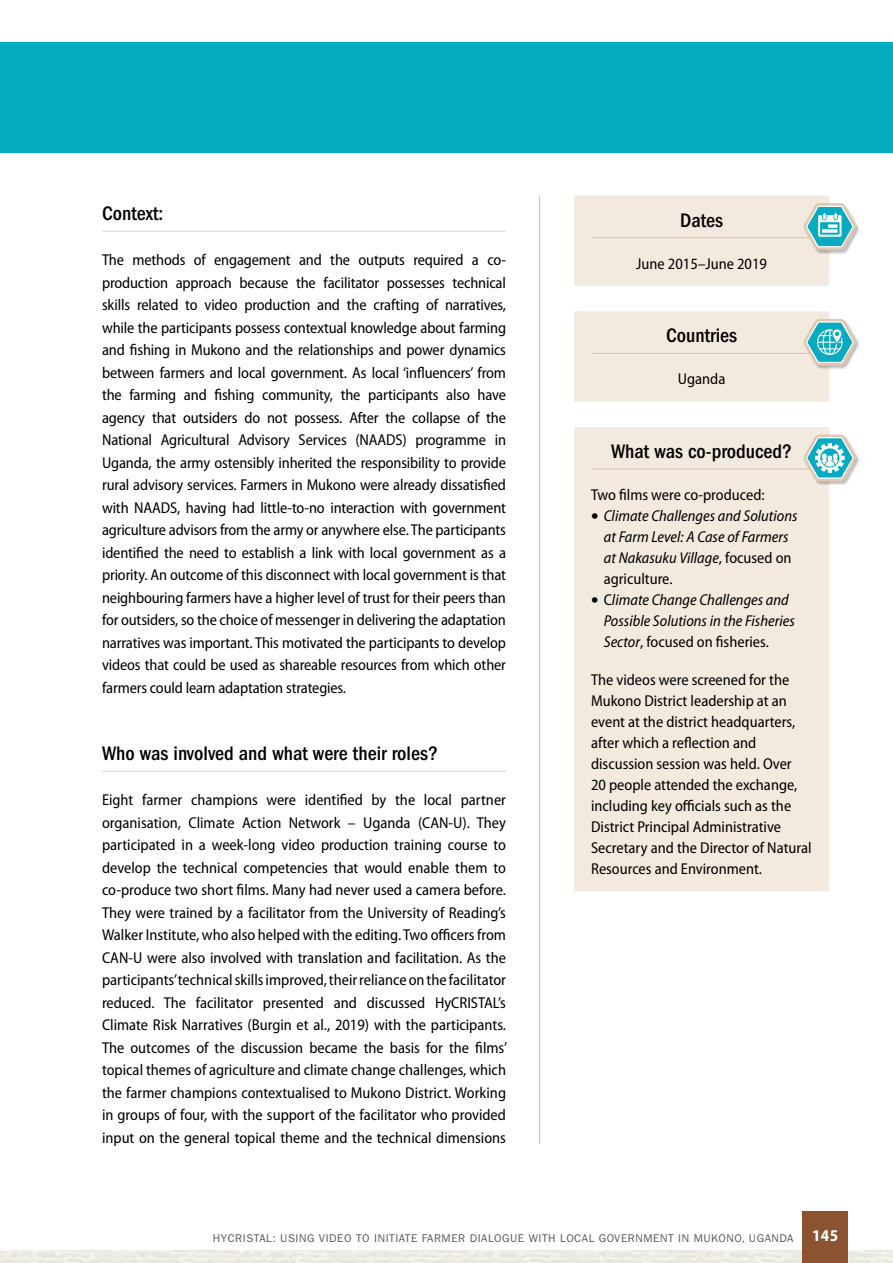
<style>
.page{position:relative;width:893px;height:1263px;background:#fff}
.page>*{position:absolute;margin:0;border:0;box-sizing:border-box;transform-origin:0 0}
.t1{font:500 condensed 20.25px "ITC Franklin Gothic Std";color:#000}
.t2{font:700 semi-condensed 16.5px "Myriad Pro";color:#fff}
.t3{font:semi-condensed 15.75px/22.5px "Myriad Pro";color:#000;text-align:justify}
.t4{font:italic semi-condensed 15.75px/21px "Myriad Pro";color:#000}
.t5{font:11.25px "ITC Franklin Gothic Std";letter-spacing:.05em;color:#58595b}
.s1{font-style:normal;font-size:27px}
.s2{font-style:normal}
</style>
<div class="page">
<hr style="left:539px;top:196px;width:1px;height:948px;background:#bcbec0">
<div style="left:0;top:43px;width:893px;height:110px;background:#05acc1"></div>
<svg style="left:574px;top:196px;width:255px;height:695px;background:#f2ebe0"></svg>
<hr style="left:591px;top:237px;width:221px;height:1px;background:#dfc7b0">
<hr style="left:591px;top:353px;width:221px;height:1px;background:#dfc7b0">
<hr style="left:591px;top:468px;width:221px;height:2px;background:#dfc7b0">
<div style="left:804px;top:203px;width:56px;height:51px;background:#000;opacity:.25"></div>
<svg style="left:803px;top:203px;width:54px;height:47px"></svg>
<div style="left:804px;top:319px;width:56px;height:50px;background:#000;opacity:.25"></div>
<svg style="left:803px;top:319px;width:54px;height:47px;background:#8bcdd1"></svg>
<div style="left:804px;top:435px;width:56px;height:50px;background:#000;opacity:.25"></div>
<svg style="left:803px;top:434px;width:54px;height:48px"></svg>
<hr style="left:102px;top:231px;width:404px;height:1px;background:#e9dac5">
<hr style="left:102px;top:771px;width:404px;height:1px;background:#e9dac5">
<img style="left:0;top:1250px;width:893px;height:13px">
<div style="left:803px;top:1212px;width:45px;height:51px;background:#8b5330"></div>
<p class="t1" style="left:102px;top:202px;width:63px">Context:</p>
<p class="t3" style="left:102px;top:248px;width:405px">The methods of engagement and the outputs required a co&shy;production approach because the facilitator possesses technical skills related to video production and the crafting of narratives, while the participants possess contextual knowledge about farming and fishing in Mukono and the relationships and power dynamics between farmers and local government. As local ‘influencers’ from the farming and fishing community, the participants also have agency that outsiders do not possess. After the collapse of the National Agricultural Advisory Services (NAADS) programme in Uganda, the army ostensibly inherited the responsibility to provide rural advisory services. Farmers in Mukono were already dissatisfied with NAADS, having had little-to-no interaction with government agriculture advisors from the army or anywhere else. The participants identified the need to establish a link with local government as a priority. An outcome of this disconnect with local government is that neighbouring farmers have a higher level of trust for their peers than for outsiders, so the choice of messenger in delivering the adaptation narratives was important. This motivated the participants to develop videos that could be used as shareable resources from which other farmers could learn adaptation strategies.</p>
<p class="t1" style="left:102px;top:742px;width:337px">Who was involved and what were their roles?</p>
<p class="t3" style="left:102px;top:788px;width:407px">Eight farmer champions were identified by the local partner organisation, Climate Action Network – Uganda (CAN-U). They participated in a week-long video production training course to develop the technical competencies that would enable them to co-produce two short films. Many had never used a camera before.<br>They were trained by a facilitator from the University of Reading’s Walker Institute, who also helped with the editing. Two officers from CAN-U were also involved with translation and facilitation. As the participants’technical skills improved, their reliance on the facilitator reduced. The facilitator presented and discussed HyCRISTAL’s Climate Risk Narratives (Burgin et al., 2019) with the participants.<br>The outcomes of the discussion became the basis for the films’ topical themes of agriculture and climate change challenges, which the farmer champions contextualised to Mukono District. Working in groups of four, with the support of the facilitator who provided input on the general topical theme and the technical dimensions</p>
<p class="t1" style="left:680px;top:208px;width:45px">Dates</p>
<p class="t3" style="left:636px;top:252px;width:132px">June 2015–June 2019</p>
<p class="t1" style="left:666px;top:324px;width:73px">Countries</p>
<p class="t3" style="left:678px;top:368px;width:49px">Uganda</p>
<p class="t1" style="left:611px;top:440px;width:182px">What was co-produced?</p>
<p class="t3" style="left:591px;top:483px;width:175px">Two films were co-produced:</p>
<p class="t4" style="left:604px;top:505px;width:195px;text-indent:-13px"><span class="s1">•</span> Climate Challenges and Solutions at Farm Level: A Case of Farmers at Nakasuku Village<span class="s2">, focused on agriculture.</span></p>
<p class="t4" style="left:604px;top:589px;width:192px;text-indent:-13px"><span class="s1">•</span> <span class="s2">C</span>limate Change Challenges and<br>Possible Solutions in the Fisheries<br>Sector<span class="s2">, focused on fisheries.</span></p>
<p class="t3" style="left:591px;top:669px;width:222px;line-height:21px;text-align:left">The videos were screened for the Mukono District leadership at an event at the district headquarters, after which a reflection and discussion session was held. Over<br>20 people attended the exchange, including key officials such as the District Principal Administrative Secretary and the Director of Natural Resources and Environment.</p>
<p class="t5" style="left:213px;top:1231px;width:120px">HYCRISTAL: USING VIDEO</p>
<p class="t5" style="left:356px;top:1231px;width:29px">TO INITIATE</p>
<p class="t5" style="left:422px;top:1231px;width:14px">FARMER</p>
<p class="t5" style="left:470px;top:1231px;width:15px">DIALO</p>
<p class="t5" style="left:502px;top:1231px;width:35px">GUE WITH</p>
<p class="t5" style="left:560px;top:1231px;width:15px">LOCAL</p>
<p class="t5" style="left:599px;top:1231px;width:9px">GOVERNMENT</p>
<p class="t5" style="left:678px;top:1231px;width:34px">IN MUKONO</p>
<p class="t5" style="left:742px;top:1231px;width:32px">, UGANDA</p>
<p class="t2" style="left:812px;top:1225px;width:28px">145</p>
</div>
